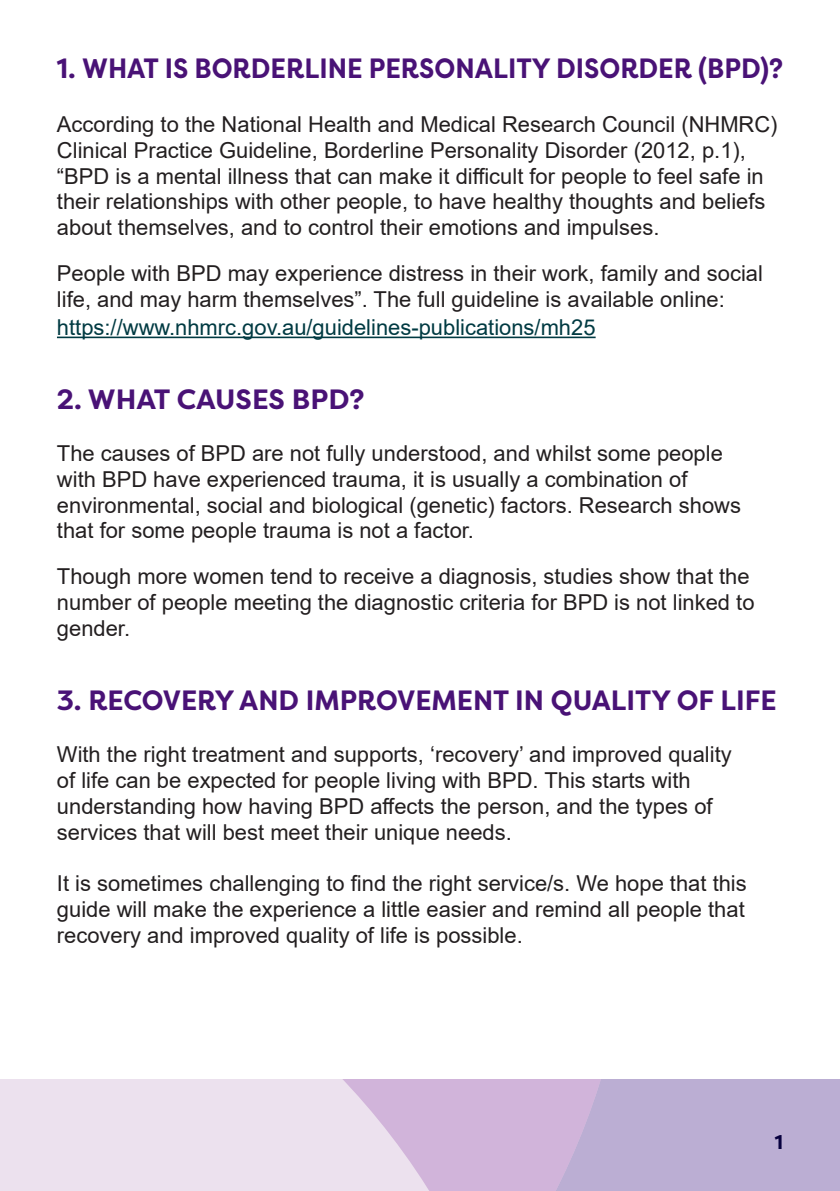
<style>
.page{position:relative;width:840px;height:1191px;background:#fff}
.page>*{position:absolute;margin:0;border:0;box-sizing:border-box;transform-origin:0 0}
.HEADING{font:700 27.8px "Filson Pro";color:#491276}
.HEADING-2{font:22px/26px "Arial";color:#231f20}
.t1{font:22px "Arial";color:#003a42}
.t2{font:700 20px "Filson Pro";color:#07003e}
</style>
<div class="page">
<div style="left:632px;top:1079px;width:207px;height:112px;background:#bbaed3"></div>
<div style="left:603px;top:1079px;width:29px;height:112px;background:#bbaed3"></div>
<svg style="left:0;top:1079px;width:603px;height:112px"></svg>
<hr style="left:57px;top:336px;width:538px;height:2px;background:#003a42">
<p class="HEADING" style="left:57px;top:51px;width:727px">1. WHAT IS BORDERLINE PERSONALITY DISORDER (BPD)?</p>
<p class="HEADING-2" style="left:57px;top:111px;width:721px">According to the National Health and Medical Research Council (NHMRC)<br>Clinical Practice Guideline, Borderline Personality Disorder (2012, p.1), “BPD is a mental illness that can make it difficult for people to feel safe in their relationships with other people, to have healthy thoughts and beliefs about themselves, and to control their emotions and impulses.</p>
<p class="HEADING-2" style="left:57px;top:260px;width:707px">People with BPD may experience distress in their work, family and social life, and may harm themselves”. The full guideline is available online:</p>
<p class="t1" style="left:57px;top:312px;width:540px">https://www.nhmrc.gov.au/guidelines-publications/mh25</p>
<p class="HEADING" style="left:57px;top:381px;width:309px">2. WHAT CAUSES BPD?</p>
<p class="HEADING-2" style="left:57px;top:440px;width:685px">The causes of BPD are not fully understood, and whilst some people with BPD have experienced trauma, it is usually a combination of environmental, social and biological (genetic) factors. Research shows that for some people trauma is not a factor.</p>
<p class="HEADING-2" style="left:57px;top:563px;width:698px">Though more women tend to receive a diagnosis, studies show that the number of people meeting the diagnostic criteria for BPD is not linked to gender.</p>
<p class="HEADING" style="left:57px;top:682px;width:720px">3. RECOVERY AND IMPROVEMENT IN QUALITY OF LIFE</p>
<p class="HEADING-2" style="left:57px;top:741px;width:676px">With the right treatment and supports, ‘recovery’ and improved quality of life can be expected for people living with BPD. This starts with understanding how having BPD affects the person, and the types of services that will best meet their unique needs.</p>
<p class="HEADING-2" style="left:57px;top:870px;width:691px;text-align:justify">It is sometimes challenging to find the right service/s. We hope that this guide will make the experience a little easier and remind all people that recovery and improved quality of life is possible.</p>
<p class="t2" style="left:774px;top:1129px;width:10px">1</p>
</div>
